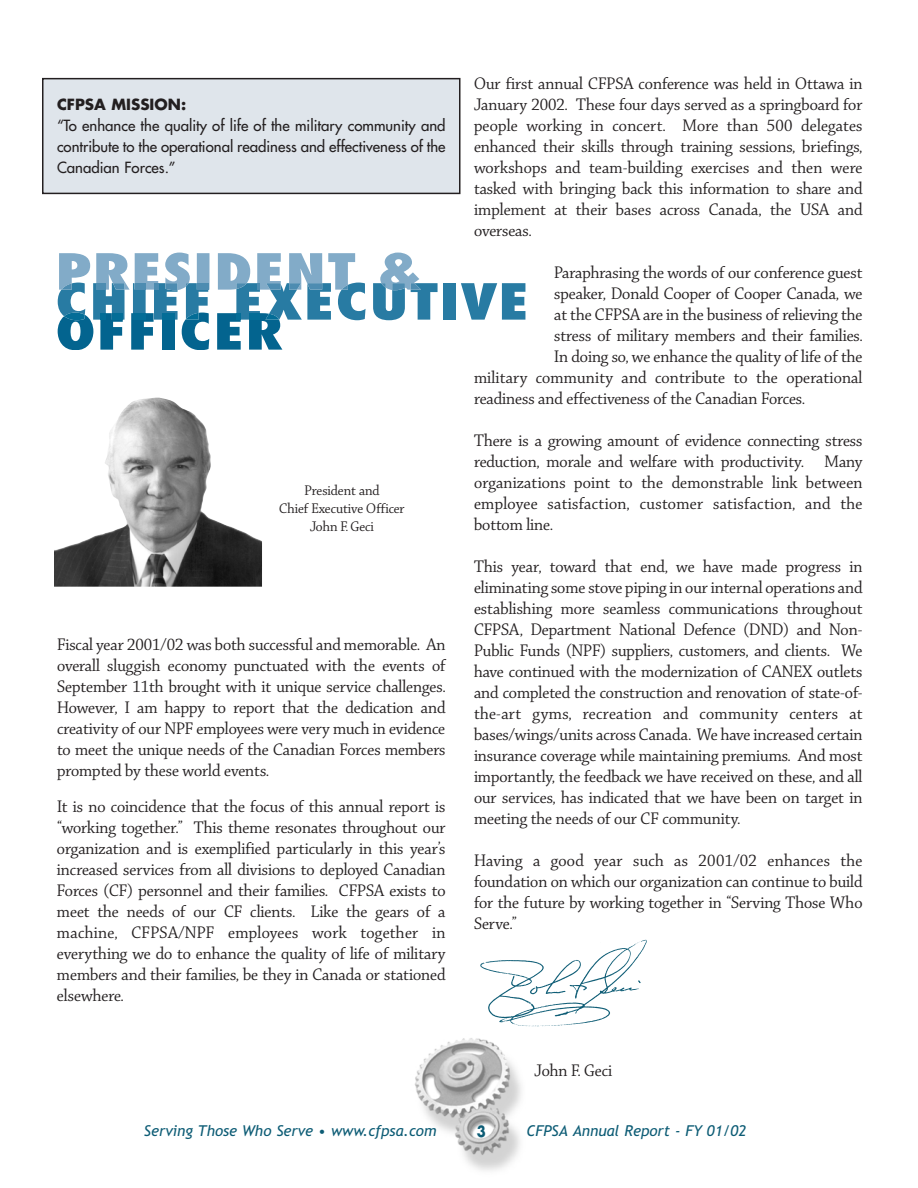
<style>
.page{position:relative;width:918px;height:1188px;background:#fff}
.page>*{position:absolute;margin:0;border:0;box-sizing:border-box;transform-origin:0 0}
.t1{font:18px/21px "Chaparral Display";color:#231f20;text-align:justify}
.t2{font:15px/21px "Futura";color:#231f20;text-align:justify}
.t3{font:italic 15px "Trebuchet MS";color:#0d5c75}
.t4{font:15px/18px "Chaparral Display";color:#231f20;text-align:center}
.t5{font:700 15px "Futura";color:#231f20}
.t6{font:700 15px "Futura";color:#0d5c75;scale:.88 1}
</style>
<div class="page">
<img style="left:54px;top:398px;width:208px;height:189px">
<div style="left:43px;top:79px;width:417px;height:114px;background:#dfe5eb"></div>
<div style="left:42px;top:78px;width:418px;height:116px;border:2px solid #231f20"></div>
<svg style="left:373px;top:253px;width:65px;height:67px"></svg>
<div style="left:444px;top:283px;width:12px;height:37px;background:#287ba3"></div>
<svg style="left:461px;top:283px;width:64px;height:37px"></svg>
<svg style="left:58px;top:253px;width:152px;height:97px"></svg>
<svg style="left:217px;top:253px;width:149px;height:97px"></svg>
<img style="left:414px;top:1038px;width:107px;height:133px">
<img style="left:480px;top:939px;width:167px;height:88px">
<p class="t5" style="left:57px;top:98px;width:131px">CFPSA MISSION:</p>
<p class="t2" style="left:57px;top:116px;width:390px">“To enhance the quality of life of the military community and contribute to the operational readiness and effectiveness of the Canadian Forces.”</p>
<p class="t4" style="left:279px;top:483px;width:127px">President and<br>Chief Executive Officer<br>John F. Geci</p>
<p class="t1" style="left:57px;top:636px;width:390px">Fiscal year 2001/02 was both successful and memorable. An overall sluggish economy punctuated with the events of September 11th brought with it unique service challenges.<br>However, I am happy to report that the dedication and creativity of our NPF employees were very much in evidence to meet the unique needs of the Canadian Forces members prompted by these world events.</p>
<p class="t1" style="left:57px;top:798px;width:390px">It is no coincidence that the focus of this annual report is “working together.” This theme resonates throughout our organization and is exemplified particularly in this year’s increased services from all divisions to deployed Canadian Forces (CF) personnel and their families. CFPSA exists to meet the needs of our CF clients. Like the gears of a machine, CFPSA/NPF employees work together in everything we do to enhance the quality of life of military members and their families, be they in Canada or stationed elsewhere.</p>
<p class="t1" style="left:474px;top:75px;width:390px">Our first annual CFPSA conference was held in Ottawa in January 2002. These four days served as a springboard for people working in concert. More than 500 delegates enhanced their skills through training sessions, briefings, workshops and team-building exercises and then were tasked with bringing back this information to share and implement at their bases across Canada, the USA and overseas.</p>
<p class="t1" style="left:554px;top:264px;width:310px">Paraphrasing the words of our conference guest</p>
<p class="t1" style="left:554px;top:285px;width:310px">speaker, Donald Cooper of Cooper Canada, we</p>
<p class="t1" style="left:554px;top:306px;width:310px">at the CFPSA are in the business of relieving the</p>
<p class="t1" style="left:554px;top:327px;width:310px">stress of military members and their families.</p>
<p class="t1" style="left:554px;top:348px;width:310px">In doing so, we enhance the quality of life of the</p>
<p class="t1" style="left:474px;top:369px;width:390px">military community and contribute to the operational</p>
<p class="t1" style="left:474px;top:390px;width:332px">readiness and effectiveness of the Canadian Forces.</p>
<p class="t1" style="left:474px;top:432px;width:390px">There is a growing amount of evidence connecting stress reduction, morale and welfare with productivity. Many organizations point to the demonstrable link between employee satisfaction, customer satisfaction, and the bottom line.</p>
<p class="t1" style="left:474px;top:558px;width:390px">This year, toward that end, we have made progress in eliminating some stove piping in our internal operations and establishing more seamless communications throughout CFPSA, Department National Defence (DND) and Non-Public Funds (NPF) suppliers, customers, and clients. We have continued with the modernization of CANEX outlets and completed the construction and renovation of state-of&shy;the-art gyms, recreation and community centers at bases/wings/units across Canada. We have increased certain insurance coverage while maintaining premiums. And most importantly, the feedback we have received on these, and all our services, has indicated that we have been on target in meeting the needs of our CF community.</p>
<p class="t1" style="left:474px;top:852px;width:390px">Having a good year such as 2001/02 enhances the foundation on which our organization can continue to build for the future by working together in “Serving Those Who Serve.”</p>
<p class="t1" style="left:535px;top:1062px;width:79px">John F. Geci</p>
<p class="t3" style="left:144px;top:1125px;width:294px">Serving Those Who Serve • www.cfpsa.com</p>
<p class="t3" style="left:526px;top:1125px;width:221px">CFPSA Annual Report - FY 01/02</p>
<p class="t6" style="left:477px;top:1125px;width:12px">3</p>
</div>
